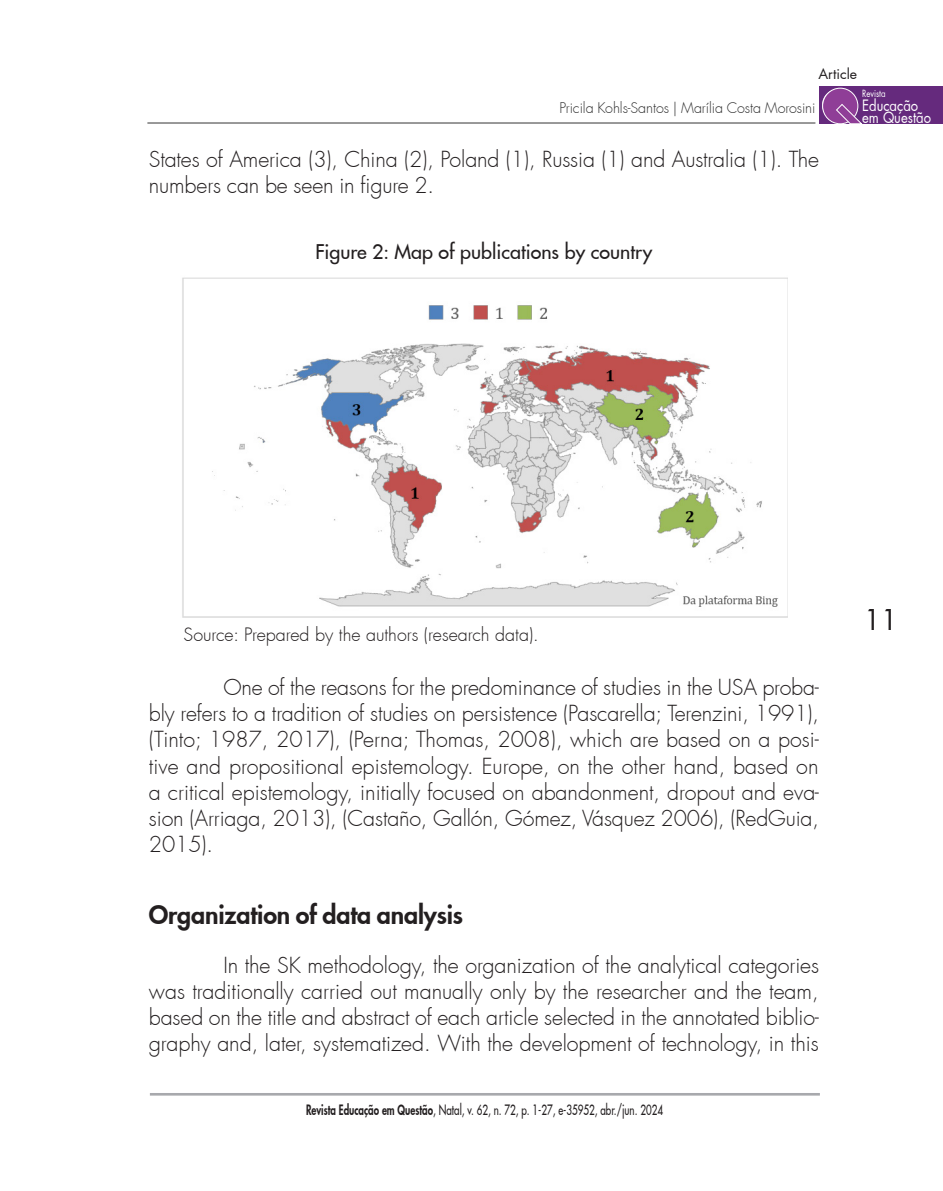
<style>
.page{position:relative;width:943px;height:1191px;background:#fff}
.page>*{position:absolute;margin:0;border:0;box-sizing:border-box;transform-origin:0 0}
.t1{font:28px "Futura LT Paneuropean";color:#231f20}
.Subtituloooo{font:800 25.2px "Futura LT Paneuropean";letter-spacing:-.005em;color:#231f20}
.Textoooo{font:300 21.7px/26.2px "Futura LT Paneuropean";letter-spacing:-.005em;color:#231f20;text-align:justify}
.Quadroooo{font:500 19.78px "Futura LT Paneuropean";color:#231f20}
.Legendaaaa{font:300 18.03px "Futura LT Paneuropean";color:#231f20}
.t2{font:15.22px/12.4px "Futura LT Paneuropean";color:#fff;scale:.86 1}
.t3{font:300 14.35px "Futura LT Paneuropean";letter-spacing:-.005em;color:#333}
.t4{font:500 14px "Futura LT Paneuropean";color:#231f20;scale:.7 1}
.t5{font:14px "Futura LT Paneuropean";color:#231f20}
.t6{font:9.8px "Futura LT Paneuropean";color:#fff;scale:.8 1}
.s1{font-weight:800}
</style>
<div class="page">
<hr style="left:150px;top:1093px;width:669px;height:2px;background:#a8a9ad">
<hr style="left:147px;top:123px;width:668px;height:1px;background:#333">
<div style="left:819px;top:87px;width:124px;height:37px;background:#652a7d"></div>
<div style="left:822px;top:89px;width:31px;height:31px;border:1px solid #fff;border-radius:50%"></div>
<div style="left:822px;top:88px;width:35px;height:36px;background:#8f3e97;border-radius:50%"></div>
<div style="left:822px;top:88px;width:36px;height:36px;border:1px solid #fff;border-radius:50%"></div>
<svg style="left:834px;top:103px;width:28px;height:21px"></svg>
<img style="left:182px;top:277px;width:605px;height:340px">
<p class="t5" style="left:818px;top:63px;width:40px">Article</p>
<p class="t3" style="left:559px;top:96px;width:257px">Pricila Kohls-Santos | Marília Costa Morosini</p>
<p class="Textoooo" style="left:149px;top:145px;width:671px">States of America (3), China (2), Poland (1), Russia (1) and Australia (1). The numbers can be seen in figure 2.</p>
<p class="Quadroooo" style="left:315px;top:235px;width:338px">Figure 2: Map of publications by country</p>
<p class="t6" style="left:862px;top:85px;width:31px">Revista</p>
<p class="t2" style="left:862px;top:98px;width:82px">Educação em Questão</p>
<p class="Legendaaaa" style="left:184px;top:620px;width:357px">Source: Prepared by the authors (research data).</p>
<p class="Textoooo" style="left:149px;top:672px;width:672px;text-indent:74px">One of the reasons for the predominance of studies in the USA proba&shy;bly refers to a tradition of studies on persistence (Pascarella; Terenzini, 1991), (Tinto; 1987, 2017), (Perna; Thomas, 2008), which are based on a posi&shy;tive and propositional epistemology. Europe, on the other hand, based on a critical epistemology, initially focused on abandonment, dropout and eva&shy;sion (Arriaga, 2013), (Castaño, Gallón, Gómez, Vásquez 2006), (RedGuia, 2015).</p>
<p class="Subtituloooo" style="left:149px;top:892px;width:316px">Organization of data analysis</p>
<p class="Textoooo" style="left:149px;top:950px;width:671px;text-indent:74px">In the SK methodology, the organization of the analytical categories was traditionally carried out manually only by the researcher and the team, based on the title and abstract of each article selected in the annotated biblio&shy;graphy and, later, systematized. With the development of technology, in this</p>
<p class="t4" style="left:306px;top:1098px;width:511px"><span class="s1">Revista Educação em Questão</span>, Natal, v. 62, n. 72, p. 1-27, e-35952, abr./jun. 2024</p>
<p class="t1" style="left:863px;top:596px;width:36px">11</p>
</div>
